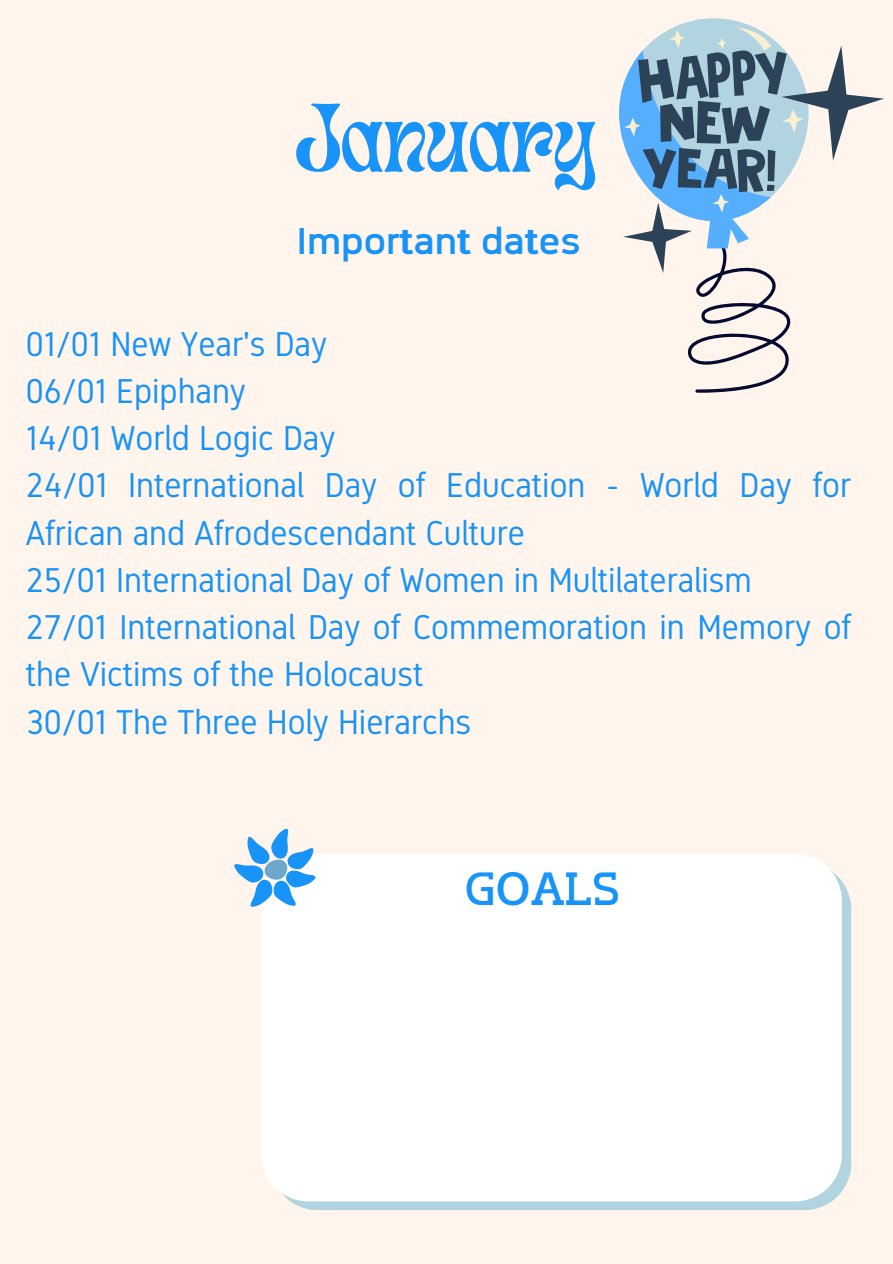
<style>
.page{position:relative;width:893px;height:1264px;background:#fff}
.page>*{position:absolute;margin:0;border:0;box-sizing:border-box;transform-origin:0 0}
.t1{font:97.5px "Kindred Youth";color:#1893f8}
.t2{font:46.5px "Flatory Slab 400";color:#1893f8}
.t3{font:700 37.5px "Normung";color:#1893f8}
.t4{font:34.5px/47.2px "Normung";color:#1893f8}
</style>
<div class="page">
<div style="left:0;top:0;width:892px;height:1263px;background:#fff5ed"></div>
<svg style="left:290px;top:880px;width:561px;height:329px;background:#bad8e2"></svg>
<div style="left:261px;top:854px;width:580px;height:347px;background:#fff"></div>
<svg style="left:234px;top:828px;width:82px;height:80px"></svg>
<svg style="left:619px;top:18px;width:264px;height:375px"></svg>
<h1 class="t1" style="left:296px;top:99px;width:302px">January</h1>
<p class="t3" style="left:297px;top:220px;width:285px">Important dates</p>
<p class="t4" style="left:26px;top:320px;width:826px">01/01 New Year's Day<br>06/01 Epiphany<br>14/01 World Logic Day<br>24/01 International Day of Education - World Day for African and Afrodescendant Culture<br>25/01 International Day of Women in Multilateralism<br>27/01 International Day of Commemoration in Memory of the Victims of the Holocaust<br>30/01 The Three Holy Hierarchs</p>
<h2 class="t2" style="left:464px;top:861px;width:157px">GOALS</h2>
</div>
